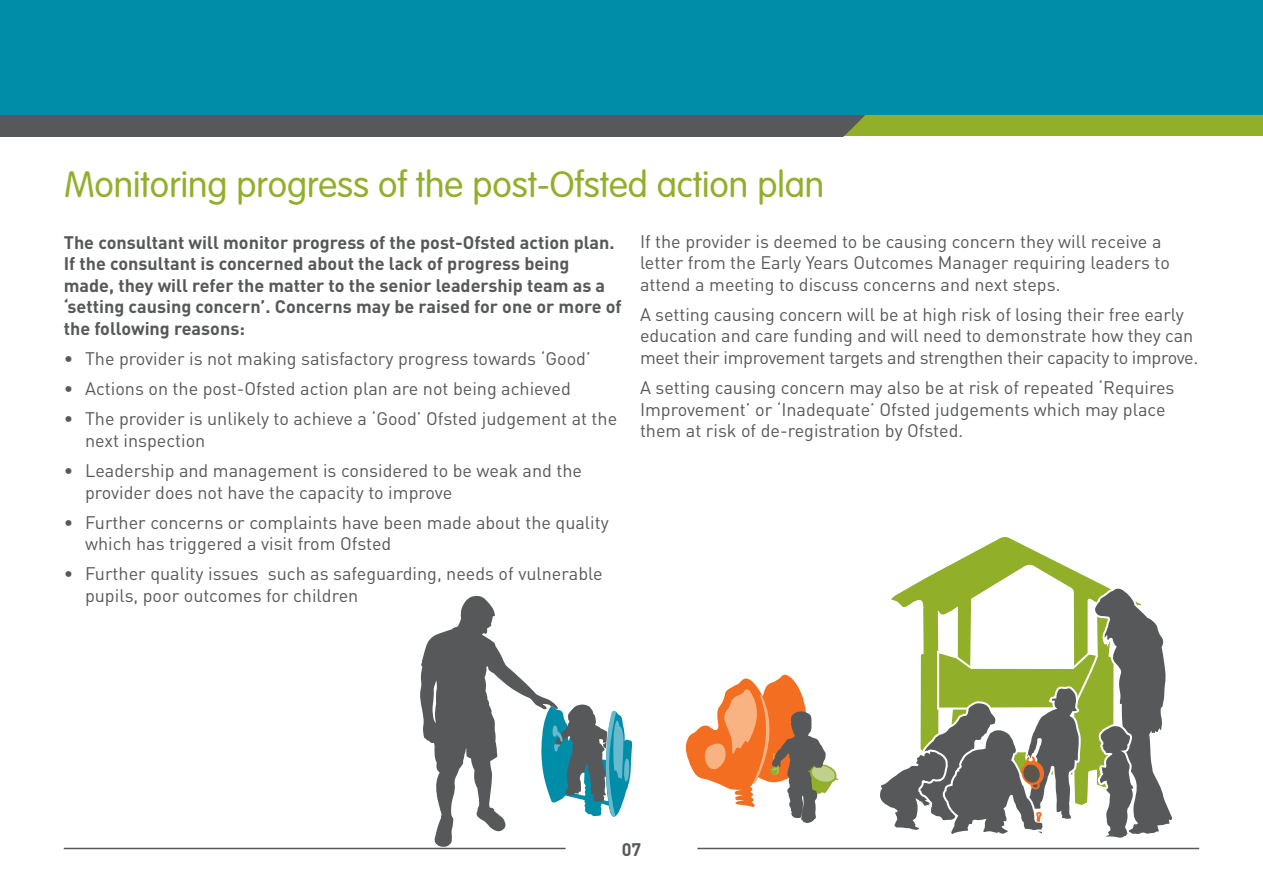
<style>
.page{position:relative;width:1263px;height:893px;background:#fff}
.page>*{position:absolute;margin:0;border:0;box-sizing:border-box;transform-origin:0 0}
.t1{font:300 36px "VAG Rounded LT";color:#92af2a}
.t2{font:18px/21.6px "DIN";color:#57585a}
.t3{font:700 18px/21.6px "DIN";color:#57585a}
</style>
<div class="page">
<div style="left:0;top:115px;width:1263px;height:21px;background:#92af2a"></div>
<div style="left:0;top:115px;width:865px;height:21px;background:#57585a"></div>
<div style="left:0;top:0;width:1263px;height:115px;background:#008da8"></div>
<hr style="left:64px;top:848px;width:502px;height:1px;background:#57585a">
<hr style="left:697px;top:848px;width:502px;height:1px;background:#57585a">
<svg style="left:917px;top:537px;width:182px;height:46px"></svg>
<svg style="left:880px;top:583px;width:293px;height:255px"></svg>
<svg style="left:685px;top:674px;width:153px;height:149px"></svg>
<svg style="left:419px;top:596px;width:214px;height:252px"></svg>
<h1 class="t1" style="left:64px;top:164px;width:761px">Monitoring progress of the post-Ofsted action plan</h1>
<p class="t3" style="left:64px;top:231px;width:559px">The consultant will monitor progress of the post-Ofsted action plan.<br>If the consultant is concerned about the lack of progress being made, they will refer the matter to the senior leadership team as a ‘setting causing concern’. Concerns may be raised for one or more of the following reasons:</p>
<p class="t2" style="left:64px;top:348px;width:528px">• The provider is not making satisfactory progress towards ‘Good’</p>
<p class="t2" style="left:64px;top:378px;width:508px">• Actions on the post-Ofsted action plan are not being achieved</p>
<p class="t2" style="left:85px;top:408px;width:534px;text-indent:-21px">• The provider is unlikely to achieve a ‘Good’ Ofsted judgement at the next inspection</p>
<p class="t2" style="left:85px;top:460px;width:499px;text-indent:-21px">• Leadership and management is considered to be weak and the provider does not have the capacity to improve</p>
<p class="t2" style="left:85px;top:512px;width:525px;text-indent:-21px">• Further concerns or complaints have been made about the quality which has triggered a visit from Ofsted</p>
<p class="t2" style="left:85px;top:563px;width:519px;text-indent:-21px">• Further quality issues such as safeguarding, needs of vulnerable pupils, poor outcomes for children</p>
<p class="t2" style="left:640px;top:231px;width:531px">If the provider is deemed to be causing concern they will receive a letter from the Early Years Outcomes Manager requiring leaders to attend a meeting to discuss concerns and next steps.</p>
<p class="t2" style="left:640px;top:304px;width:560px">A setting causing concern will be at high risk of losing their free early education and care funding and will need to demonstrate how they can meet their improvement targets and strengthen their capacity to improve.</p>
<p class="t2" style="left:640px;top:377px;width:536px">A setting causing concern may also be at risk of repeated ‘Requires<br>Improvement’ or ‘Inadequate’ Ofsted judgements which may place them at risk of de-registration by Ofsted.</p>
<p class="t3" style="left:622px;top:838px;width:21px">07</p>
</div>
